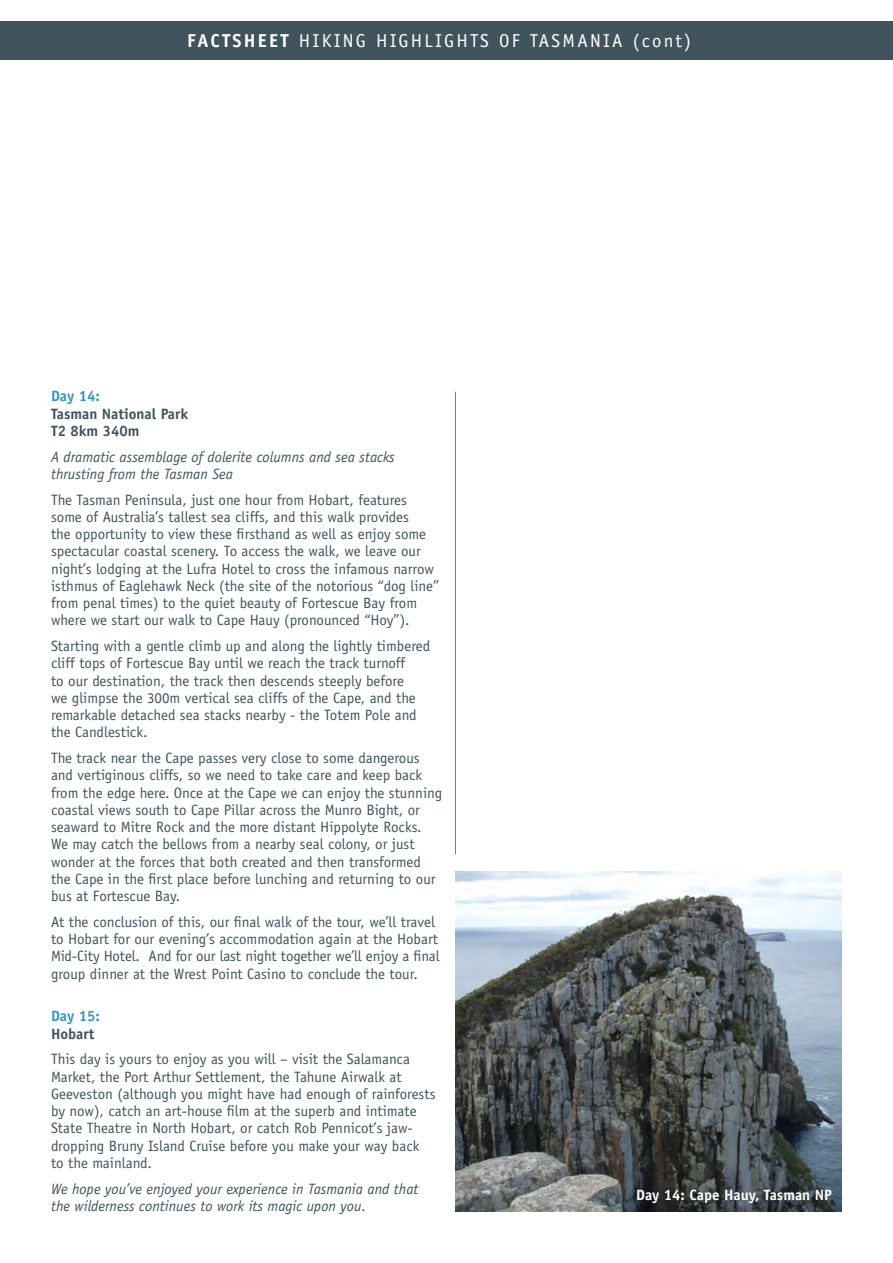
<style>
.page{position:relative;width:893px;height:1263px;background:#fff}
.page>*{position:absolute;margin:0;border:0;box-sizing:border-box;transform-origin:0 0}
.t1{font:18.75px "Officina Sans";letter-spacing:.12em;color:#fff}
.t2{font:15px/17.2px "Officina Sans";color:#41535d}
.t3{font:italic 15px/17.2px "Officina Sans";color:#41535d}
.t4{font:700 15px/17.2px "Officina Sans";color:#41535d}
.t5{font:700 15px "Officina Sans";color:#fff}
.t6{font:700 15px "Officina Sans";color:#3397b9}
.s1{font-weight:700}
</style>
<div class="page">
<div style="left:0;top:21px;width:893px;height:39px;background:#41535d"></div>
<hr style="left:455px;top:392px;width:1px;height:462px;background:#3397b9">
<img style="left:455px;top:872px;width:387px;height:340px">
<p class="t1" style="left:187px;top:29px;width:506px"><span class="s1">FACTSHEET</span> HIKING HIGHLIGHTS OF TASMANIA (cont)</p>
<p class="t6" style="left:51px;top:387px;width:50px">Day 14:</p>
<p class="t4" style="left:51px;top:405px;width:139px">Tasman National Park<br>T2 8km 340m</p>
<p class="t3" style="left:51px;top:448px;width:345px">A dramatic assemblage of dolerite columns and sea stacks thrusting from the Tasman Sea</p>
<p class="t2" style="left:51px;top:491px;width:390px">The Tasman Peninsula, just one hour from Hobart, features some of Australia’s tallest sea cliffs, and this walk provides<br>the opportunity to view these firsthand as well as enjoy some spectacular coastal scenery. To access the walk, we leave our night’s lodging at the Lufra Hotel to cross the infamous narrow isthmus of Eaglehawk Neck (the site of the notorious “dog line” from penal times) to the quiet beauty of Fortescue Bay from where we start our walk to Cape Hauy (pronounced “Hoy”).</p>
<p class="t2" style="left:51px;top:637px;width:381px">Starting with a gentle climb up and along the lightly timbered cliff tops of Fortescue Bay until we reach the track turnoff<br>to our destination, the track then descends steeply before<br>we glimpse the 300m vertical sea cliffs of the Cape, and the remarkable detached sea stacks nearby - the Totem Pole and the Candlestick.</p>
<p class="t2" style="left:51px;top:749px;width:393px">The track near the Cape passes very close to some dangerous and vertiginous cliffs, so we need to take care and keep back from the edge here. Once at the Cape we can enjoy the stunning coastal views south to Cape Pillar across the Munro Bight, or seaward to Mitre Rock and the more distant Hippolyte Rocks.<br>We may catch the bellows from a nearby seal colony, or just wonder at the forces that both created and then transformed the Cape in the first place before lunching and returning to our bus at Fortescue Bay.</p>
<p class="t2" style="left:51px;top:913px;width:390px">At the conclusion of this, our final walk of the tour, we’ll travel to Hobart for our evening’s accommodation again at the Hobart Mid-City Hotel. And for our last night together we’ll enjoy a final group dinner at the Wrest Point Casino to conclude the tour.</p>
<p class="t6" style="left:51px;top:1007px;width:50px">Day 15:</p>
<p class="t4" style="left:51px;top:1025px;width:45px">Hobart</p>
<p class="t2" style="left:51px;top:1051px;width:386px">This day is yours to enjoy as you will – visit the Salamanca Market, the Port Arthur Settlement, the Tahune Airwalk at Geeveston (although you might have had enough of rainforests by now), catch an art-house film at the superb and intimate State Theatre in North Hobart, or catch Rob Pennicot’s jaw&shy;dropping Bruny Island Cruise before you make your way back to the mainland.</p>
<p class="t3" style="left:51px;top:1180px;width:369px">We hope you’ve enjoyed your experience in Tasmania and that the wilderness continues to work its magic upon you.</p>
<p class="t5" style="left:636px;top:1186px;width:197px">Day 14: Cape Hauy, Tasman NP</p>
</div>
